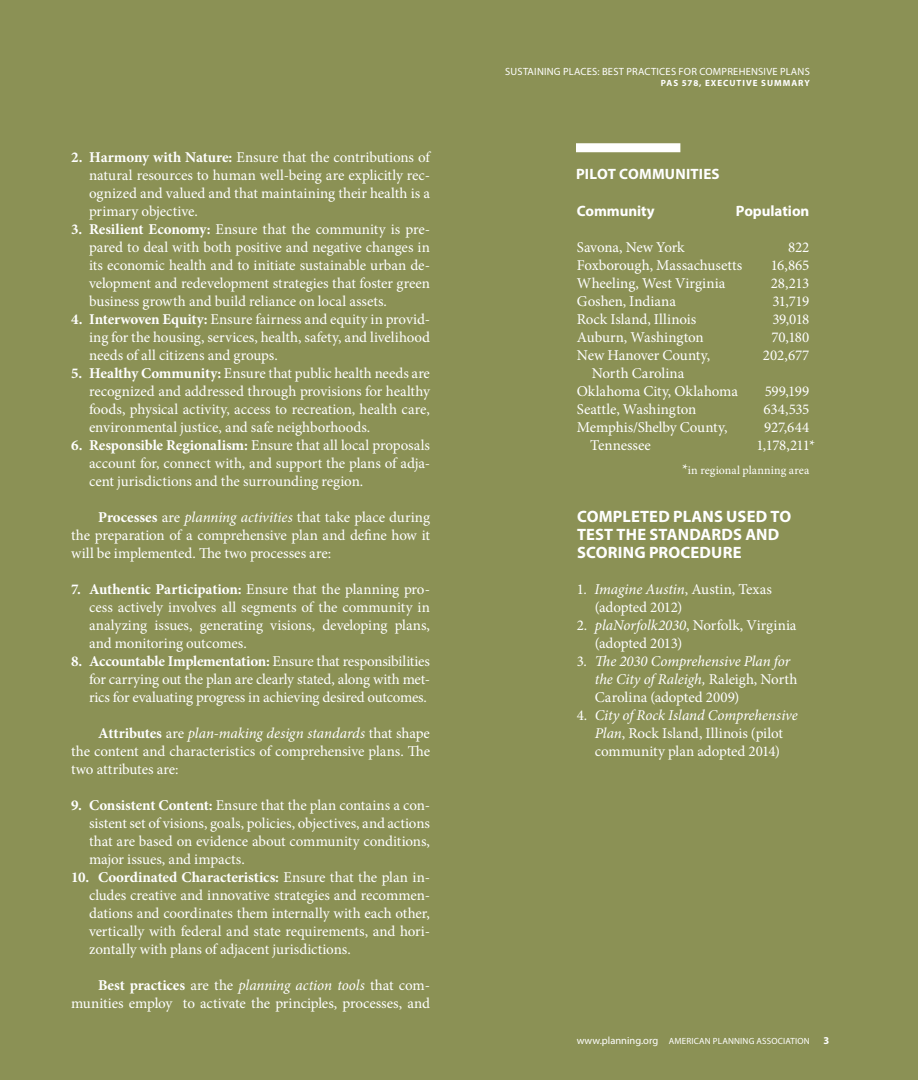
<style>
.page{position:relative;width:918px;height:1080px;background:#8b9155}
.page>*{position:absolute;margin:0;border:0;box-sizing:border-box;transform-origin:0 0}
.A_Head{font:700 16.5px/18px "Myriad Pro";letter-spacing:.01em;color:#fff}
.ES_Body_Copy{font:15px/18px "Minion Pro";letter-spacing:-.01em;color:#fff;text-align:justify}
.Body_First{font:15px/18px "Minion Pro";letter-spacing:-.01em;color:#fff}
.Body_First-2{font:italic 15px/18px "Minion Pro";letter-spacing:-.005em;color:#fff}
.ES_Body_Copy-2{font:700 15px "Myriad Pro";letter-spacing:-.005em;color:#fff}
.Sidebar_Head{font:700 15px "Myriad Pro";letter-spacing:.015em;color:#fff}
.ES_Body_Copy-3{font:12px "Minion Pro";letter-spacing:.005em;color:#fff}
.t1{font:10.5px "Myriad Pro";letter-spacing:.02em;color:#fff}
.t2{font:700 10.5px "Myriad Pro";color:#fff}
.t3{font:9px "Myriad Pro";letter-spacing:.02em;color:#fff}
.t4{font:700 9px "Myriad Pro";letter-spacing:.11em;color:#fff}
.s1{font-weight:700}
.s2{font-style:italic}
.s3{font-size:15px}
.s4{font-style:normal}
.s5{font-size:10.5px}
</style>
<div class="page">
<div style="left:576px;top:143px;width:104px;height:9px;background:#fff"></div>
<p class="ES_Body_Copy" style="left:89px;top:148px;width:344px;text-indent:-18px"><span class="s1">2. Harmony with Nature:</span> Ensure that the contributions of natural resources to human well-being are explicitly rec&shy;ognized and valued and that maintaining their health is a primary objective.</p>
<p class="ES_Body_Copy" style="left:89px;top:220px;width:342px;text-indent:-18px"><span class="s1">3. Resilient Economy:</span> Ensure that the community is pre&shy;pared to deal with both positive and negative changes in its economic health and to initiate sustainable urban de&shy;velopment and redevelopment strategies that foster green business growth and build reliance on local assets.</p>
<p class="ES_Body_Copy" style="left:89px;top:310px;width:342px;text-indent:-18px"><span class="s1">4. Interwoven Equity:</span> Ensure fairness and equity in provid&shy;ing for the housing, services, health, safety, and livelihood needs of all citizens and groups.</p>
<p class="ES_Body_Copy" style="left:89px;top:364px;width:342px;text-indent:-18px"><span class="s1">5. Healthy Community:</span> Ensure that public health needs are recognized and addressed through provisions for healthy foods, physical activity, access to recreation, health care, environmental justice, and safe neighborhoods.</p>
<p class="ES_Body_Copy" style="left:89px;top:436px;width:342px;text-indent:-18px"><span class="s1">6. Responsible Regionalism:</span> Ensure that all local proposals account for, connect with, and support the plans of adja&shy;cent jurisdictions and the surrounding region.</p>
<p class="ES_Body_Copy" style="left:71px;top:508px;width:360px;text-indent:27px"><span class="s1">Processes</span> are <span class="s2">planning activities</span> that take place during the preparation of a comprehensive plan and define how it will be implemented. The two processes are:</p>
<p class="ES_Body_Copy" style="left:89px;top:580px;width:342px;text-indent:-18px"><span class="s1">7. Authentic Participation:</span> Ensure that the planning pro&shy;cess actively involves all segments of the community in analyzing issues, generating visions, developing plans, and monitoring outcomes.</p>
<p class="ES_Body_Copy" style="left:89px;top:652px;width:342px;text-indent:-18px"><span class="s1">8. Accountable Implementation:</span> Ensure that responsibilities for carrying out the plan are clearly stated, along with met&shy;rics for evaluating progress in achieving desired outcomes.</p>
<p class="ES_Body_Copy" style="left:71px;top:724px;width:360px;text-indent:27px"><span class="s1">Attributes</span> are <span class="s2">plan-making design standards</span> that shape the content and characteristics of comprehensive plans. The two attributes are:</p>
<p class="ES_Body_Copy" style="left:89px;top:796px;width:342px;text-indent:-18px"><span class="s1">9. Consistent Content:</span> Ensure that the plan contains a con&shy;sistent set of visions, goals, policies, objectives, and actions that are based on evidence about community conditions, major issues, and impacts.</p>
<p class="ES_Body_Copy" style="left:89px;top:868px;width:342px;text-indent:-18px"><span class="s1">10. Coordinated Characteristics:</span> Ensure that the plan in&shy;cludes creative and innovative strategies and recommen&shy;dations and coordinates them internally with each other, vertically with federal and state requirements, and hori&shy;zontally with plans of adjacent jurisdictions.</p>
<p class="ES_Body_Copy" style="left:71px;top:976px;width:360px;text-align:right"><span class="s1">Best practices</span> are the <span class="s2">planning action tools</span> that com&shy;munities employ to activate the principles, processes, and</p>
<p class="t1" style="left:505px;top:65px;width:306px">SUSTAINING PLACES: BEST PRACTICES FOR COMPREHENSIVE PLANS</p>
<p class="t4" style="left:661px;top:77px;width:151px">PAS 578, EXECUTIVE SUMMARY</p>
<p class="Sidebar_Head" style="left:576px;top:164px;width:145px">PILOT COMMUNITIES</p>
<p class="ES_Body_Copy-2" style="left:577px;top:201px;width:79px">Community</p>
<p class="ES_Body_Copy-2" style="left:736px;top:201px;width:75px">Population</p>
<p class="ES_Body_Copy" style="left:577px;top:238px;width:109px">Savona, New York</p>
<p class="ES_Body_Copy" style="left:788px;top:238px;width:23px">822</p>
<p class="ES_Body_Copy" style="left:577px;top:256px;width:167px">Foxborough, Massachusetts</p>
<p class="ES_Body_Copy" style="left:771px;top:256px;width:40px">16,865</p>
<p class="ES_Body_Copy" style="left:577px;top:274px;width:150px">Wheeling, West Virginia</p>
<p class="ES_Body_Copy" style="left:771px;top:274px;width:40px">28,213</p>
<p class="ES_Body_Copy" style="left:577px;top:292px;width:101px">Goshen, Indiana</p>
<p class="ES_Body_Copy" style="left:773px;top:292px;width:38px">31,719</p>
<p class="ES_Body_Copy" style="left:577px;top:310px;width:121px">Rock Island, Illinois</p>
<p class="ES_Body_Copy" style="left:772px;top:310px;width:38px">39,018</p>
<p class="ES_Body_Copy" style="left:577px;top:328px;width:128px">Auburn, Washington</p>
<p class="ES_Body_Copy" style="left:772px;top:328px;width:39px">70,180</p>
<p class="ES_Body_Copy" style="left:577px;top:346px;width:135px">New Hanover County,</p>
<p class="ES_Body_Copy" style="left:763px;top:346px;width:48px">202,677</p>
<p class="ES_Body_Copy" style="left:592px;top:364px;width:94px">North Carolina</p>
<p class="ES_Body_Copy" style="left:577px;top:382px;width:163px">Oklahoma City, Oklahoma</p>
<p class="ES_Body_Copy" style="left:765px;top:382px;width:46px">599,199</p>
<p class="ES_Body_Copy" style="left:577px;top:400px;width:121px">Seattle, Washington</p>
<p class="ES_Body_Copy" style="left:764px;top:400px;width:47px">634,535</p>
<p class="ES_Body_Copy" style="left:577px;top:418px;width:152px">Memphis/Shelby County,</p>
<p class="ES_Body_Copy" style="left:764px;top:418px;width:47px">927,644</p>
<p class="ES_Body_Copy" style="left:590px;top:436px;width:62px">Tennessee</p>
<p class="ES_Body_Copy" style="left:756px;top:436px;width:60px">1,178,211*</p>
<p class="ES_Body_Copy-3" style="left:682px;top:462px;width:129px"><span class="s3">*</span>in regional planning area</p>
<p class="A_Head" style="left:577px;top:507px;width:216px">COMPLETED PLANS USED TO<br>TEST THE STANDARDS AND<br>SCORING PROCEDURE</p>
<p class="Body_First" style="left:595px;top:580px;width:179px;text-indent:-18px">1<span class="s2">. Imagine Austin</span>, Austin, Texas (adopted 2012)</p>
<p class="Body_First" style="left:595px;top:616px;width:203px;text-indent:-18px">2<span class="s2">. plaNorfolk2030</span>, Norfolk, Virginia (adopted 2013)</p>
<p class="Body_First-2" style="left:595px;top:652px;width:204px;text-indent:-18px"><span class="s4">3</span>. The 2030 Comprehensive Plan for the City of Raleigh, <span class="s4">Raleigh, North<br>Carolina (adopted 2009)</span></p>
<p class="Body_First" style="left:577px;top:706px;width:222px;text-align:center">4<span class="s2">. City of Rock Island Comprehensive<br>Plan</span>, Rock Island, Illinois (pilot community plan adopted 2014)</p>
<p class="t3" style="left:577px;top:1036px;width:235px"><span class="s5">www.planning.org</span> AMERICAN PLANNING ASSOCIATION</p>
<p class="t2" style="left:824px;top:1034px;width:7px">3</p>
</div>
